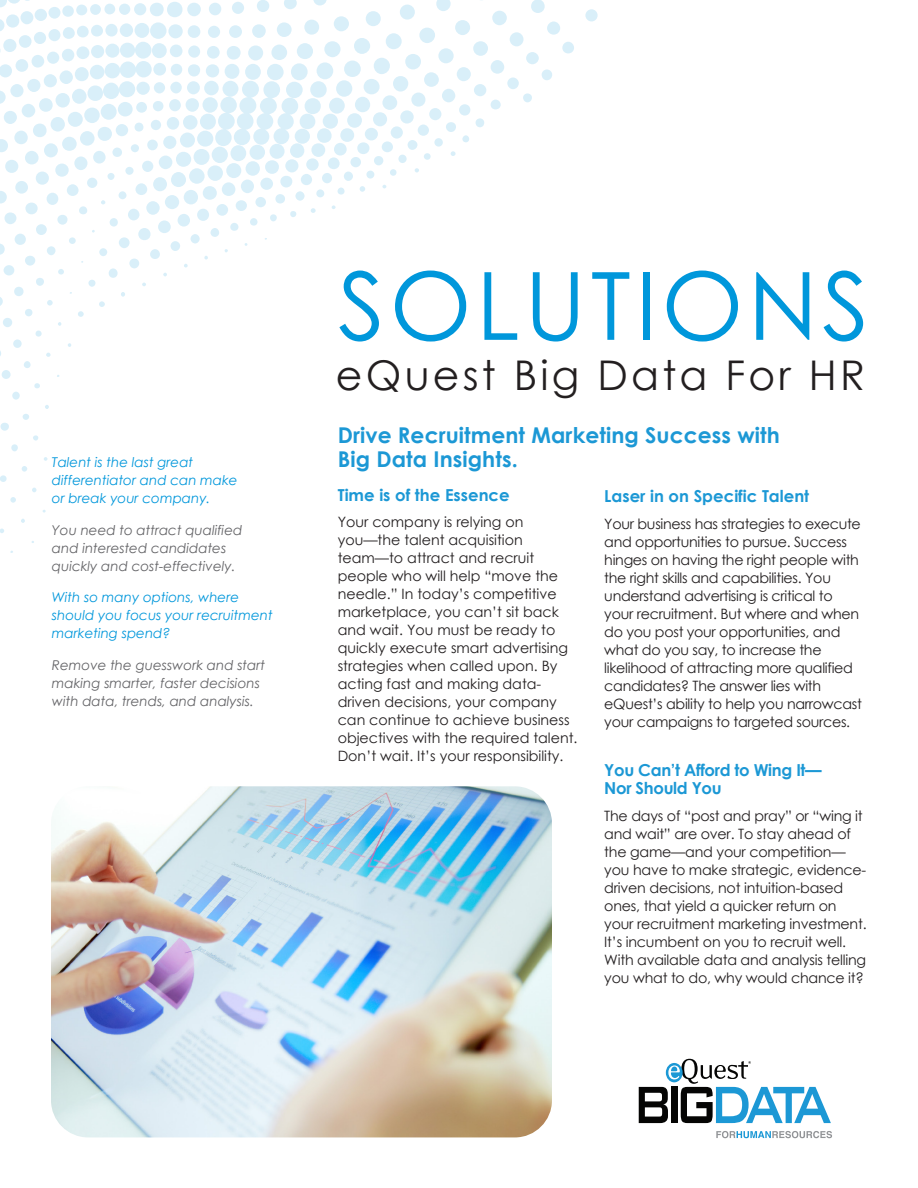
<style>
.page{position:relative;width:918px;height:1188px;background:#fff}
.page>*{position:absolute;margin:0;border:0;box-sizing:border-box;transform-origin:0 0}
.t1{font:94.05px "Century Gothic";letter-spacing:.05em;color:#0097db}
.t2{font:40.95px "Century Gothic";letter-spacing:.08em;color:#231f20}
.t3{font:700 21.75px/24px "Century Gothic";letter-spacing:.005em;color:#1c98d5}
.t4{font:700 16.5px "Century Gothic";color:#1c98d5}
.t5{font:700 16.5px/18px "Century Gothic";letter-spacing:-.02em;color:#1c98d5}
.t6{font:14.25px/18px "Century Gothic";letter-spacing:-.015em;color:#231f20}
.t7{font:italic 13.5px/18px "Century Gothic";color:#636366}
.t8{font:italic 13.5px/18px "Century Gothic";color:#0097db}
</style>
<div class="page">
<svg style="left:639px;top:1059px;width:192px;height:64px"></svg>
<svg style="left:716px;top:1131px;width:116px;height:7px"></svg>
<svg style="left:0;top:0;width:598px;height:553px"></svg>
<img style="left:51px;top:786px;width:501px;height:351px">
<p class="t8" style="left:52px;top:453px;width:187px">Talent is the last great differentiator and can make or break your company.</p>
<p class="t7" style="left:52px;top:521px;width:192px">You need to attract qualified and interested candidates quickly and cost-effectively.</p>
<p class="t8" style="left:52px;top:588px;width:222px">With so many options, where should you focus your recruitment marketing spend?</p>
<p class="t7" style="left:52px;top:656px;width:215px">Remove the guesswork and start making smarter, faster decisions with data, trends, and analysis.</p>
<p class="t1" style="left:338px;top:240px;width:533px">SOLUTIONS</p>
<p class="t2" style="left:336px;top:347px;width:530px">eQuest Big Data For HR</p>
<p class="t3" style="left:338px;top:423px;width:444px">Drive Recruitment Marketing Success with<br>Big Data Insights.</p>
<p class="t4" style="left:338px;top:483px;width:173px">Time is of the Essence</p>
<p class="t6" style="left:338px;top:513px;width:241px">Your company is relying on you—the talent acquisition team—to attract and recruit people who will help “move the needle.” In today’s competitive marketplace, you can’t sit back and wait. You must be ready to quickly execute smart advertising strategies when called upon. By acting fast and making data&shy;driven decisions, your company can continue to achieve business objectives with the required talent.<br>Don’t wait. It’s your responsibility.</p>
<p class="t4" style="left:604px;top:483px;width:206px">Laser in on Specific Talent</p>
<p class="t6" style="left:604px;top:514px;width:259px">Your business has strategies to execute and opportunities to pursue. Success hinges on having the right people with the right skills and capabilities. You understand advertising is critical to your recruitment. But where and when do you post your opportunities, and what do you say, to increase the likelihood of attracting more qualified candidates? The answer lies with eQuest’s ability to help you narrowcast your campaigns to targeted sources.</p>
<p class="t5" style="left:604px;top:760px;width:219px">You Can’t Afford to Wing It—<br>Nor Should You</p>
<p class="t6" style="left:604px;top:806px;width:264px">The days of “post and pray” or “wing it and wait” are over. To stay ahead of the game—and your competition— you have to make strategic, evidence&shy;driven decisions, not intuition-based ones, that yield a quicker return on your recruitment marketing investment.<br>It’s incumbent on you to recruit well.<br>With available data and analysis telling you what to do, why would chance it?</p>
</div>
